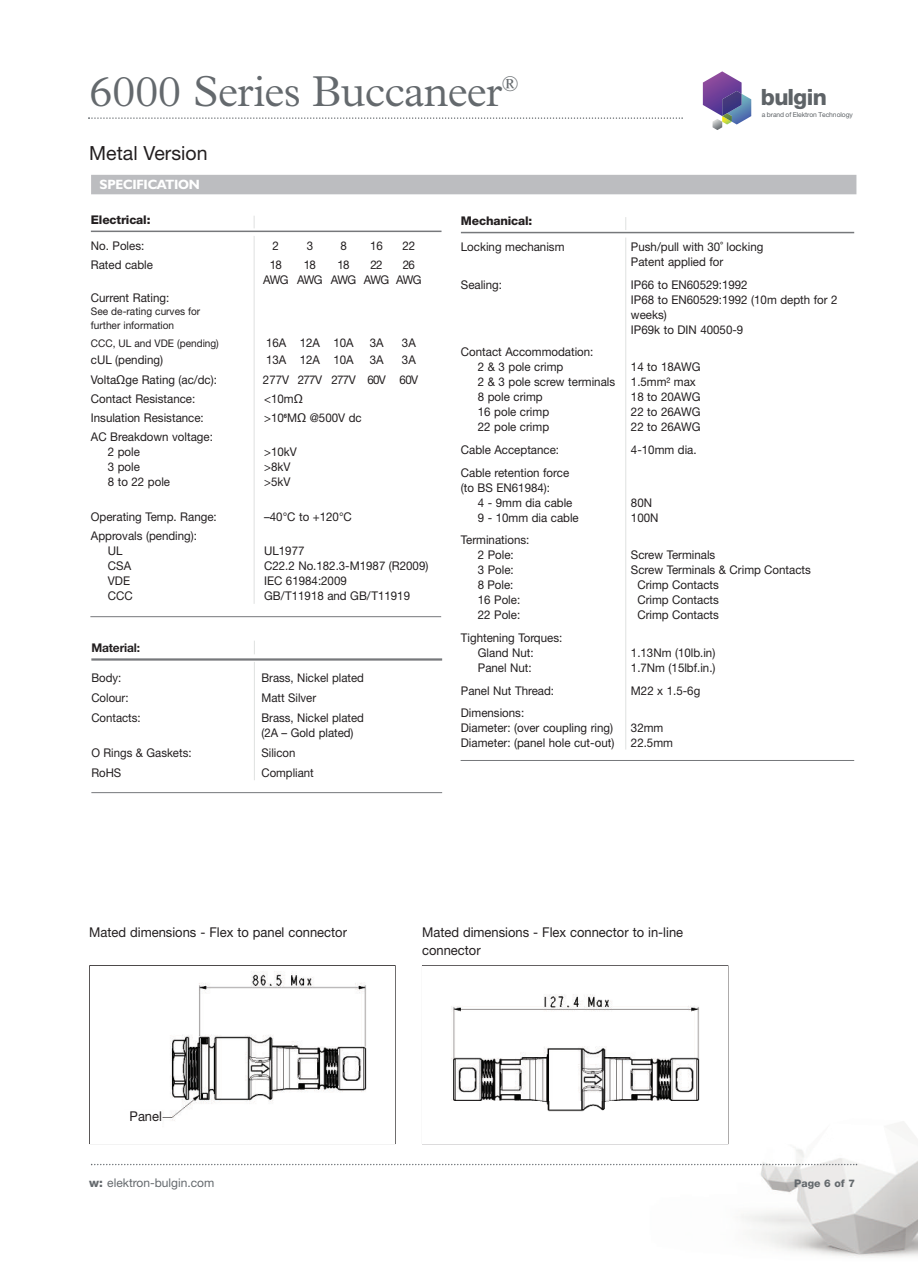
<style>
.page{position:relative;width:918px;height:1263px;background:#fff}
.page>*{position:absolute;margin:0;border:0;box-sizing:border-box;transform-origin:0 0}
.t1{font:300 43.5px "Plantin";letter-spacing:-.015em;color:#64696d}
.t2{font:800 22.5px "Helvetica Neue";letter-spacing:-.025em;color:#5e6367}
.t3{font:19.5px "Helvetica Neue";color:#231f20}
.t4{font:13.5px/18px "Helvetica Neue";color:#231f20;scale:.96 1}
.t5{font:700 13.5px "Humanist 521 BT";letter-spacing:-.015em;color:#fff}
.t6{font:12px/15px "Helvetica Neue";color:#231f20;scale:.96 1}
.t7{font:12px/15px "Helvetica Neue";color:#231f20;scale:.95 1}
.t8{font:12px/15px "Helvetica Neue";letter-spacing:-.055em;color:#231f20;scale:.96 1}
.t9{font:800 12px "Helvetica Neue";letter-spacing:-.015em;color:#231f20}
.t10{font:12px "Helvetica Neue";color:#64696d}
.t11{font:12px "Helvetica Neue Bold TT";letter-spacing:-.01em;color:#231f20}
.t12{font:10.5px/13.5px "Helvetica Neue";color:#231f20;scale:.96 1}
.t13{font:800 10.5px "Helvetica Neue";color:#64696d}
.t14{font:6.75px "Helvetica Neue";letter-spacing:-.01em;color:#5e6367}
.s1{font-family:"Lucida Grande"}
.s2{font-weight:800}
</style>
<div class="page">
<svg style="left:703px;top:71px;width:48px;height:59px"></svg>
<img style="left:600px;top:1143px;width:318px;height:114px">
<svg style="left:91px;top:1164px;width:766px;height:1px"></svg>
<svg style="left:88px;top:117px;width:595px;height:2px"></svg>
<img style="left:162px;top:971px;width:205px;height:150px">
<img style="left:451px;top:994px;width:249px;height:118px">
<div style="left:91px;top:175px;width:765px;height:22px;background:#f3f4f4"></div>
<div style="left:91px;top:175px;width:765px;height:19px;background:#bcbdc0"></div>
<hr style="left:254px;top:641px;width:1px;height:139px;background:#dfe1e0">
<div style="left:91px;top:654px;width:351px;height:8px;background:#fff"></div>
<hr style="left:91px;top:658px;width:351px;height:3px;background:#76787b">
<hr style="left:91px;top:792px;width:351px;height:1px;background:#76787b">
<hr style="left:254px;top:216px;width:1px;height:388px;background:#dfe1e0">
<svg style="left:91px;top:228px;width:351px;height:8px"></svg>
<hr style="left:91px;top:231px;width:351px;height:1px;background:#76787b">
<hr style="left:90px;top:616px;width:351px;height:1px;background:#76787b">
<hr style="left:625px;top:217px;width:1px;height:532px;background:#dfe1e0">
<svg style="left:460px;top:230px;width:394px;height:8px"></svg>
<hr style="left:461px;top:232px;width:393px;height:1px;background:#76787b">
<hr style="left:461px;top:760px;width:393px;height:1px;background:#76787b">
<h1 class="t1" style="left:89px;top:76px;width:431px">6000 Series Buccaneer<sup>®</sup></h1>
<h3 class="t3" style="left:89px;top:146px;width:120px">Metal Version</h3>
<p class="t5" style="left:100px;top:180px;width:102px">SPECIFICATION</p>
<h2 class="t2" style="left:761px;top:89px;width:68px">bulgin</h2>
<p class="t14" style="left:762px;top:112px;width:92px">a brand of Elektron Technology</p>
<p class="t9" style="left:91px;top:216px;width:61px">Electrical:</p>
<p class="t6" style="left:91px;top:239px;width:57px">No. Poles:</p>
<p class="t6" style="left:273px;top:239px;width:8px">2</p>
<p class="t6" style="left:307px;top:239px;width:8px">3</p>
<p class="t6" style="left:340px;top:239px;width:8px">8</p>
<p class="t6" style="left:370px;top:239px;width:15px">16</p>
<p class="t6" style="left:402px;top:239px;width:15px">22</p>
<p class="t6" style="left:91px;top:258px;width:66px">Rated cable</p>
<p class="t6" style="left:270px;top:258px;width:14px">18</p>
<p class="t6" style="left:304px;top:258px;width:14px">18</p>
<p class="t6" style="left:338px;top:258px;width:14px">18</p>
<p class="t6" style="left:371px;top:258px;width:14px">22</p>
<p class="t8" style="left:263px;top:258px;width:166px;text-indent:140px">26<br>AWG AWG AWG AWG AWG</p>
<p class="t6" style="left:91px;top:291px;width:83px">Current Rating:</p>
<p class="t12" style="left:91px;top:306px;width:116px">See de-rating curves for further information</p>
<p class="t12" style="left:91px;top:337px;width:135px">CCC, UL and VDE (pending)</p>
<p class="t6" style="left:266px;top:336px;width:93px">16A 12A 10A</p>
<p class="t6" style="left:370px;top:336px;width:16px">3A</p>
<p class="t6" style="left:402px;top:336px;width:16px">3A</p>
<p class="t6" style="left:91px;top:354px;width:77px">cUL (pending)</p>
<p class="t6" style="left:266px;top:354px;width:93px">13A 12A 10A</p>
<p class="t6" style="left:370px;top:354px;width:16px">3A</p>
<p class="t6" style="left:402px;top:354px;width:16px">3A</p>
<p class="t6" style="left:91px;top:373px;width:133px">Volta<span class="s1">Ω</span>ge Rating (ac/dc):</p>
<p class="t8" style="left:263px;top:373px;width:163px">277V 277V 277V 60V 60V</p>
<p class="t6" style="left:91px;top:392px;width:110px">Contact Resistance:</p>
<p class="t6" style="left:264px;top:392px;width:42px">&lt;10m<span class="s1">Ω</span></p>
<p class="t6" style="left:91px;top:411px;width:119px">Insulation Resistance:</p>
<p class="t6" style="left:264px;top:411px;width:103px">&gt;10<sup>6</sup>M<span class="s1">Ω</span> @500V dc</p>
<p class="t6" style="left:108px;top:431px;width:111px;text-indent:-17px">AC Breakdown voltage:<br>2 pole</p>
<p class="t6" style="left:264px;top:446px;width:36px">&gt;10kV</p>
<p class="t6" style="left:108px;top:461px;width:35px">3 pole</p>
<p class="t6" style="left:264px;top:461px;width:29px">&gt;8kV</p>
<p class="t6" style="left:108px;top:476px;width:66px">8 to 22 pole</p>
<p class="t6" style="left:264px;top:476px;width:29px">&gt;5kV</p>
<p class="t6" style="left:91px;top:510px;width:133px">Operating Temp. Range:</p>
<p class="t6" style="left:264px;top:510px;width:93px">–40°C to +120°C</p>
<p class="t6" style="left:108px;top:529px;width:94px;text-indent:-17px">Approvals (pending):<br>UL</p>
<p class="t6" style="left:264px;top:544px;width:44px">UL1977</p>
<p class="t6" style="left:108px;top:559px;width:26px">CSA</p>
<p class="t6" style="left:264px;top:559px;width:173px">C22.2 No.182.3-M1987 (R2009)</p>
<p class="t6" style="left:108px;top:574px;width:25px">VDE</p>
<p class="t6" style="left:264px;top:574px;width:88px">IEC 61984:2009</p>
<p class="t6" style="left:108px;top:589px;width:27px">CCC</p>
<p class="t6" style="left:264px;top:589px;width:154px">GB/T11918 and GB/T11919</p>
<p class="t11" style="left:91px;top:640px;width:50px">Material:</p>
<p class="t7" style="left:91px;top:671px;width:33px">Body:</p>
<p class="t7" style="left:261px;top:671px;width:109px">Brass, Nickel plated</p>
<p class="t7" style="left:91px;top:691px;width:41px">Colour:</p>
<p class="t7" style="left:261px;top:691px;width:59px">Matt Silver</p>
<p class="t7" style="left:91px;top:711px;width:54px">Contacts:</p>
<p class="t7" style="left:261px;top:711px;width:109px">Brass, Nickel plated (2A – Gold plated)</p>
<p class="t7" style="left:91px;top:746px;width:107px">O Rings &amp; Gaskets:</p>
<p class="t7" style="left:261px;top:746px;width:37px">Silicon</p>
<p class="t7" style="left:91px;top:767px;width:33px">RoHS</p>
<p class="t7" style="left:261px;top:767px;width:57px">Compliant</p>
<p class="t9" style="left:461px;top:217px;width:73px">Mechanical:</p>
<p class="t6" style="left:461px;top:240px;width:109px">Locking mechanism</p>
<p class="t6" style="left:631px;top:240px;width:139px">Push/pull with 30˚ locking<br>Patent applied for</p>
<p class="t6" style="left:461px;top:278px;width:44px">Sealing:</p>
<p class="t6" style="left:631px;top:278px;width:217px">IP66 to EN60529:1992<br>IP68 to EN60529:1992 (10m depth for 2 weeks)<br>IP69k to DIN 40050-9</p>
<p class="t6" style="left:478px;top:346px;width:122px;text-indent:-17px">Contact Accommodation:<br>2 &amp; 3 pole crimp</p>
<p class="t6" style="left:631px;top:361px;width:74px">14 to 18AWG</p>
<p class="t6" style="left:478px;top:376px;width:144px">2 &amp; 3 pole screw terminals</p>
<p class="t6" style="left:631px;top:376px;width:69px">1.5mm² max</p>
<p class="t6" style="left:478px;top:391px;width:69px">8 pole crimp</p>
<p class="t6" style="left:631px;top:391px;width:74px">18 to 20AWG</p>
<p class="t6" style="left:478px;top:406px;width:76px">16 pole crimp</p>
<p class="t6" style="left:631px;top:406px;width:74px">22 to 26AWG</p>
<p class="t6" style="left:478px;top:421px;width:76px">22 pole crimp</p>
<p class="t6" style="left:631px;top:421px;width:74px">22 to 26AWG</p>
<p class="t6" style="left:461px;top:443px;width:104px">Cable Acceptance:</p>
<p class="t6" style="left:631px;top:443px;width:70px">4-10mm dia.</p>
<p class="t6" style="left:461px;top:466px;width:114px">Cable retention force (to BS EN61984):</p>
<p class="t6" style="left:478px;top:496px;width:100px">4 - 9mm dia cable</p>
<p class="t6" style="left:631px;top:496px;width:24px">80N</p>
<p class="t6" style="left:478px;top:511px;width:107px">9 - 10mm dia cable</p>
<p class="t6" style="left:631px;top:511px;width:30px">100N</p>
<p class="t6" style="left:461px;top:534px;width:73px;text-align:center">Terminations:<br>2 Pole:</p>
<p class="t6" style="left:631px;top:549px;width:89px">Screw Terminals</p>
<p class="t6" style="left:478px;top:564px;width:39px">3 Pole:</p>
<p class="t6" style="left:631px;top:564px;width:189px">Screw Terminals &amp; Crimp Contacts</p>
<p class="t6" style="left:478px;top:577px;width:39px">8 Pole:</p>
<p class="t6" style="left:637px;top:579px;width:87px">Crimp Contacts</p>
<p class="t6" style="left:478px;top:594px;width:46px">16 Pole:</p>
<p class="t6" style="left:637px;top:594px;width:87px">Crimp Contacts</p>
<p class="t6" style="left:478px;top:609px;width:46px">22 Pole:</p>
<p class="t6" style="left:637px;top:609px;width:87px">Crimp Contacts</p>
<p class="t6" style="left:478px;top:631px;width:89px;text-indent:-17px">Tightening Torques:<br>Gland Nut:</p>
<p class="t6" style="left:631px;top:646px;width:89px">1.13Nm (10lb.in)</p>
<p class="t6" style="left:478px;top:661px;width:58px">Panel Nut:</p>
<p class="t6" style="left:631px;top:661px;width:90px">1.7Nm (15lbf.in.)</p>
<p class="t6" style="left:461px;top:684px;width:99px">Panel Nut Thread:</p>
<p class="t6" style="left:631px;top:684px;width:74px">M22 x 1.5-6g</p>
<p class="t6" style="left:461px;top:707px;width:160px">Dimensions:<br>Diameter: (over coupling ring)</p>
<p class="t6" style="left:631px;top:722px;width:35px">32mm</p>
<p class="t6" style="left:461px;top:737px;width:161px">Diameter: (panel hole cut-out)</p>
<p class="t6" style="left:631px;top:737px;width:45px">22.5mm</p>
<p class="t4" style="left:89px;top:924px;width:270px">Mated dimensions - Flex to panel connector</p>
<p class="t4" style="left:422px;top:924px;width:273px">Mated dimensions - Flex connector to in-line connector</p>
<p class="t4" style="left:130px;top:1108px;width:35px">Panel</p>
<p class="t10" style="left:89px;top:1179px;width:127px"><span class="s2">w:</span> elektron-bulgin.com</p>
<p class="t13" style="left:794px;top:1180px;width:62px">Page 6 of 7</p>
</div>
